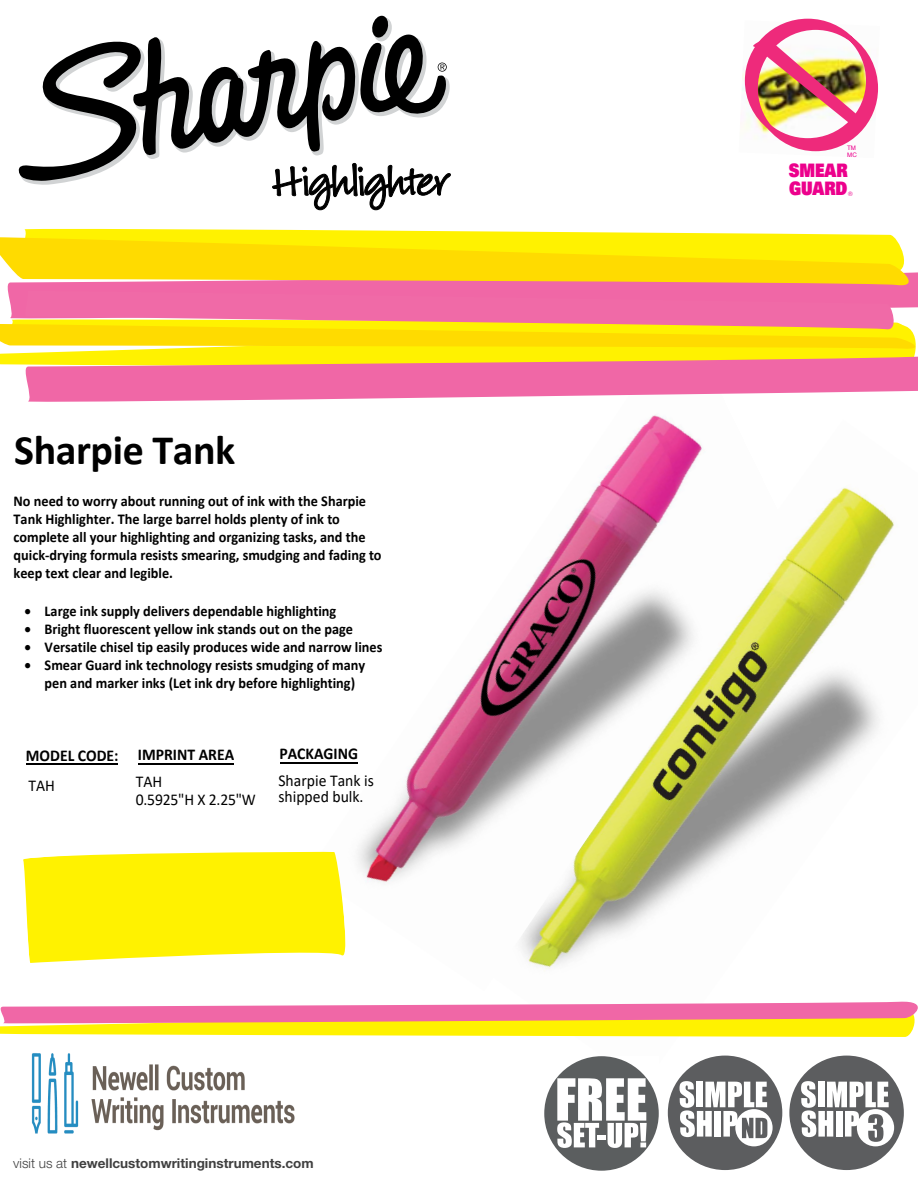
<style>
.page{position:relative;width:918px;height:1188px;background:#fff}
.page>*{position:absolute;margin:0;border:0;box-sizing:border-box;transform-origin:0 0}
.t1{font:700 42px "Calibri";letter-spacing:-.01em;color:#000}
.t2{font:900 18.6px/18.6px "Univers";color:#ec008c;scale:.8 1}
.t3{font:16.5px/16.2px "Calibri";color:#000;scale:.95 1}
.t4{font:700 16.5px "Calibri";color:#000;scale:.95 1}
.t5{font:700 15px/18px "Calibri";color:#000;scale:.95 1}
.t6{font:700 13.5px "Helvetica Neue LT Std";color:#404040}
.t7{font:6.15px/6.6px "Helvetica";color:#ec008c}
.s1{font-style:inherit}
.s2{font-weight:300}
</style>
<div class="page">
<img style="left:719px;top:487px;width:189px;height:569px">
<img style="left:308px;top:415px;width:526px;height:576px">
<hr style="left:26px;top:763px;width:92px;height:2px;background:#000">
<hr style="left:280px;top:762px;width:78px;height:1px;background:#000">
<hr style="left:138px;top:763px;width:96px;height:1px;background:#000">
<img style="left:31px;top:1053px;width:264px;height:81px">
<div style="left:789px;top:1056px;width:115px;height:114px;background:#5c5d5f;border-radius:50%"></div>
<svg style="left:801px;top:1081px;width:93px;height:65px"></svg>
<div style="left:668px;top:1056px;width:114px;height:114px;background:#5c5d5f;border-radius:50%"></div>
<svg style="left:680px;top:1081px;width:93px;height:65px"></svg>
<div style="left:544px;top:1056px;width:115px;height:115px;background:#5b5e5f;border-radius:50%"></div>
<svg style="left:557px;top:1078px;width:90px;height:70px"></svg>
<svg style="left:0;top:229px;width:918px;height:173px;background:#f6a374"></svg>
<svg style="left:0;top:237px;width:909px;height:48px;background:#fdda12"></svg>
<svg style="left:18px;top:15px;width:433px;height:196px"></svg>
<svg style="left:0;top:1002px;width:918px;height:35px;background:#f7b36d"></svg>
<img style="left:745px;top:19px;width:133px;height:132px">
<svg style="left:23px;top:835px;width:324px;height:144px;fill:#fff200"></svg>
<h1 class="t1" style="left:14px;top:420px;width:223px">Sharpie <span class="s1">Tank</span></h1>
<p class="t5" style="left:14px;top:492px;width:389px">No need to worry about running out of ink with the Sharpie Tank Highlighter. The large barrel holds plenty of ink to complete all your highlighting and organizing tasks, and the quick-drying formula resists smearing, smudging and fading to keep text clear and legible.</p>
<p class="t5" style="left:25px;top:602px;width:330px">• Large ink supply delivers dependable highlighting</p>
<p class="t5" style="left:25px;top:620px;width:347px">• Bright fluorescent yellow ink stands out on the page</p>
<p class="t5" style="left:25px;top:638px;width:378px">• Versatile chisel tip easily produces wide and narrow lines</p>
<p class="t5" style="left:45px;top:656px;width:339px;text-indent:-20px">• Smear Guard ink technology resists smudging of many pen and marker inks (Let ink dry before highlighting)</p>
<p class="t4" style="left:26px;top:743px;width:99px">MODEL CODE:</p>
<p class="t3" style="left:28px;top:777px;width:29px">TAH</p>
<p class="t4" style="left:138px;top:743px;width:103px">IMPRINT AREA</p>
<p class="t3" style="left:136px;top:772px;width:128px;line-height:18.1px">TAH<br>0.5925"H X 2.25"W</p>
<p class="t4" style="left:279px;top:742px;width:84px">PACKAGING</p>
<p class="t3" style="left:278px;top:772px;width:102px">Sharpie Tank is shipped bulk.</p>
<p class="t6" style="left:13px;top:1155px;width:302px"><span class="s2">visit us at</span> newellcustomwritinginstruments.com</p>
<p class="t7" style="left:847px;top:145px;width:11px">TM<br>MC</p>
<p class="t2" style="left:789px;top:160px;width:75px">SMEAR<br>GUARD</p>
<p class="t7" style="left:848px;top:190px;width:6px">®</p>
</div>
